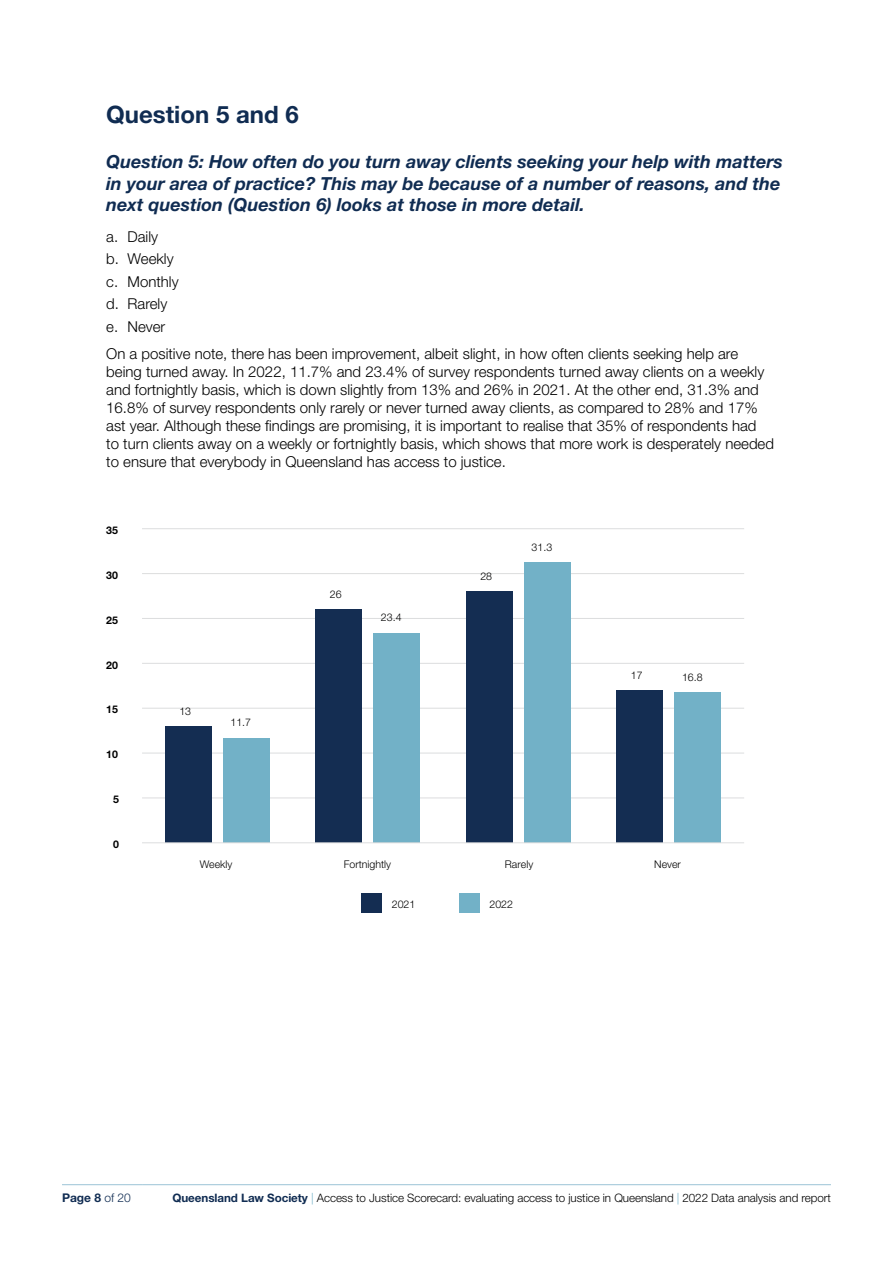
<style>
.page{position:relative;width:893px;height:1263px;background:#fff}
.page>*{position:absolute;margin:0;border:0;box-sizing:border-box;transform-origin:0 0}
.t1{font:700 24px "Helvetica Neue LT Std";color:#102c52}
.t2{font:italic 700 18px/21.6px "Helvetica Neue LT Std";color:#102c52}
.t3{font:300 15px/18px "Helvetica Neue LT Std";color:#000}
.t4{font:700 12px "Helvetica Neue LT Std";color:#102c52}
.t5{font:300 11.7px "Helvetica Neue LT Std";letter-spacing:-.005em;color:#000}
.t6{font:300 10.65px "Helvetica Neue LT Std";letter-spacing:.005em;color:#000}
.t7{font:700 10.65px "Helvetica Neue LT Std";letter-spacing:.005em;color:#000}
.s1{font-weight:300}
.s2{font-weight:700;color:#102c52}
.s3{color:#72b1c8}
</style>
<div class="page">
<hr style="left:142px;top:1184px;width:689px;height:1px;background:#9bc4d6">
<hr style="left:62px;top:1184px;width:80px;height:1px;background:#9bc4d6">
<hr style="left:142px;top:528px;width:602px;height:1px;background:#dcddde">
<hr style="left:142px;top:573px;width:602px;height:1px;background:#dcddde">
<hr style="left:142px;top:618px;width:602px;height:1px;background:#dcddde">
<hr style="left:142px;top:663px;width:602px;height:1px;background:#dcddde">
<hr style="left:142px;top:708px;width:602px;height:1px;background:#dcddde">
<hr style="left:142px;top:753px;width:602px;height:1px;background:#dcddde">
<hr style="left:142px;top:798px;width:602px;height:1px;background:#dcddde">
<div style="left:316px;top:609px;width:46px;height:234px;background:#142d52"></div>
<div style="left:466px;top:592px;width:46px;height:251px;background:#142d52"></div>
<div style="left:617px;top:690px;width:46px;height:153px;background:#142d52"></div>
<div style="left:165px;top:726px;width:46px;height:117px;background:#142d52"></div>
<div style="left:223px;top:738px;width:46px;height:105px;background:#72b1c7"></div>
<div style="left:374px;top:633px;width:46px;height:210px;background:#72b1c7"></div>
<div style="left:524px;top:562px;width:46px;height:281px;background:#72b1c7"></div>
<div style="left:674px;top:692px;width:47px;height:151px;background:#72b1c7"></div>
<div style="left:361px;top:893px;width:21px;height:19px;background:#142d52"></div>
<div style="left:459px;top:893px;width:21px;height:19px;background:#72b1c7"></div>
<hr style="left:142px;top:842px;width:602px;height:1px;background:#dcddde">
<h1 class="t1" style="left:106px;top:100px;width:194px">Question 5 and 6</h1>
<p class="t2" style="left:106px;top:150px;width:678px">Question 5: How often do you turn away clients seeking your help with matters in your area of practice? This may be because of a number of reasons, and the next question (Question 6) looks at those in more detail.</p>
<p class="t3" style="left:106px;top:225px;width:74px;line-height:22.5px">a. Daily<br>b. Weekly c. Monthly d. Rarely e. Never</p>
<p class="t3" style="left:106px;top:344px;width:669px">On a positive note, there has been improvement, albeit slight, in how often clients seeking help are being turned away. In 2022, 11.7% and 23.4% of survey respondents turned away clients on a weekly and fortnightly basis, which is down slightly from 13% and 26% in 2021. At the other end, 31.3% and 16.8% of survey respondents only rarely or never turned away clients, as compared to 28% and 17% ast year. Although these findings are promising, it is important to realise that 35% of respondents had<br>to turn clients away on a weekly or fortnightly basis, which shows that more work is desperately needed to ensure that everybody in Queensland has access to justice.</p>
<p class="t7" style="left:106px;top:523px;width:13px">35</p>
<p class="t7" style="left:106px;top:568px;width:13px">30</p>
<p class="t7" style="left:106px;top:613px;width:13px">25</p>
<p class="t7" style="left:106px;top:658px;width:13px">20</p>
<p class="t7" style="left:106px;top:703px;width:13px">15</p>
<p class="t7" style="left:106px;top:748px;width:13px">10</p>
<p class="t7" style="left:113px;top:793px;width:7px">5</p>
<p class="t7" style="left:113px;top:838px;width:7px">0</p>
<p class="t6" style="left:179px;top:704px;width:13px">13</p>
<p class="t6" style="left:230px;top:716px;width:22px">11.7</p>
<p class="t6" style="left:330px;top:588px;width:13px">26</p>
<p class="t6" style="left:381px;top:611px;width:22px">23.4</p>
<p class="t6" style="left:480px;top:570px;width:13px">28</p>
<p class="t6" style="left:531px;top:540px;width:22px">31.3</p>
<p class="t6" style="left:631px;top:669px;width:13px">17</p>
<p class="t6" style="left:682px;top:670px;width:22px">16.8</p>
<p class="t6" style="left:200px;top:858px;width:34px">Weekly</p>
<p class="t6" style="left:344px;top:858px;width:49px">Fortnightly</p>
<p class="t6" style="left:505px;top:858px;width:30px">Rarely</p>
<p class="t6" style="left:654px;top:858px;width:28px">Never</p>
<p class="t6" style="left:392px;top:898px;width:25px">2021</p>
<p class="t6" style="left:489px;top:898px;width:25px">2022</p>
<p class="t4" style="left:62px;top:1190px;width:70px">Page 8 <span class="s1">of 20</span></p>
<p class="t5" style="left:172px;top:1190px;width:660px"><span class="s2">Queensland Law Society</span> <span class="s3">|</span> Access to Justice Scorecard: evaluating access to justice in Queensland <span class="s3">|</span> 2022 Data analysis and report</p>
</div>
